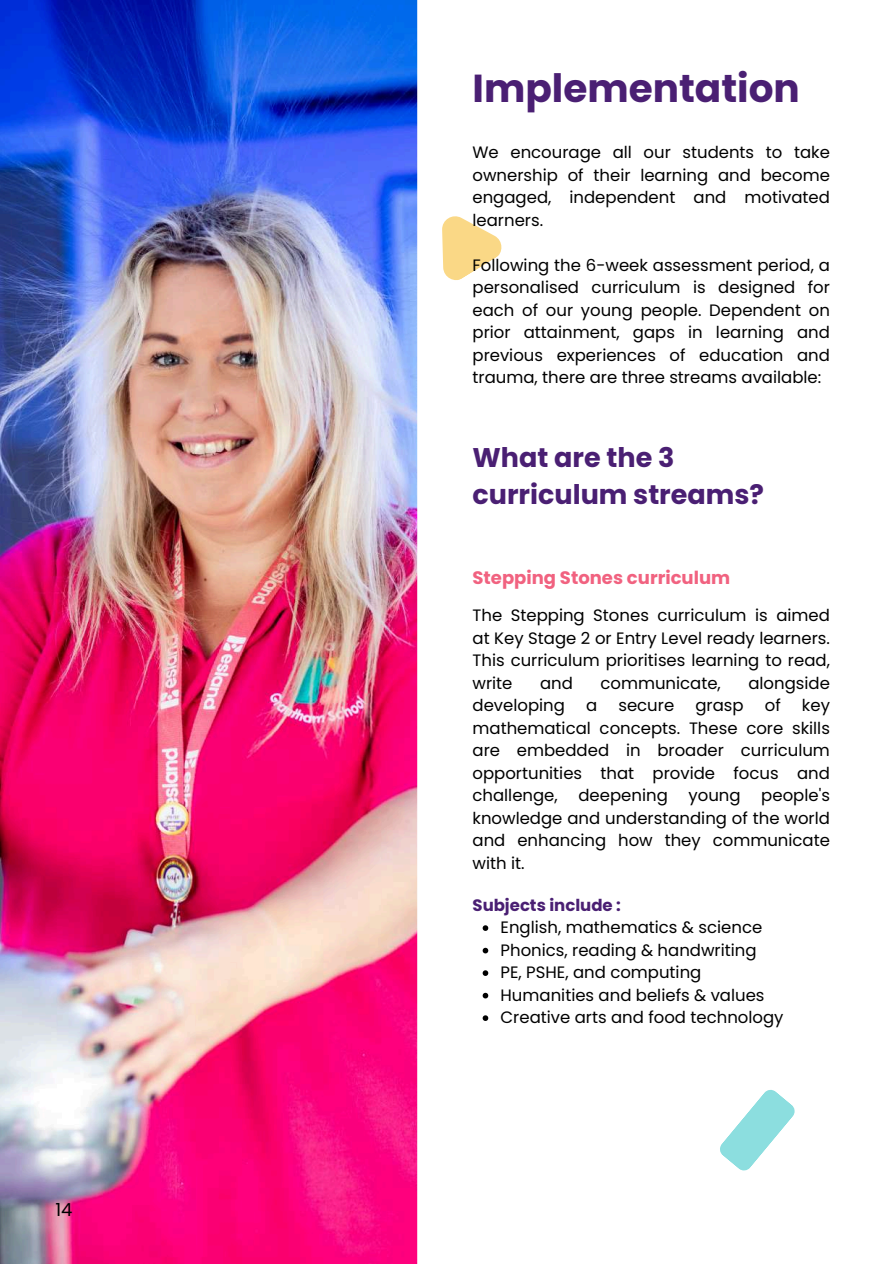
<style>
.page{position:relative;width:894px;height:1264px;background:#fff}
.page>*{position:absolute;margin:0;border:0;box-sizing:border-box;transform-origin:0 0}
.t1{font:700 39px "Poppins";color:#4a1f73}
.t2{font:700 27px/37.2px "Poppins";color:#4a1f73}
.t3{font:700 18px "Poppins";color:#f16280}
.t4{font:18px "Poppins";color:#000}
.t5{font:16.5px/22.5px "Poppins";color:#000;text-align:justify}
.t6{font:700 16.5px "Poppins";color:#4a1f73}
</style>
<div class="page">
<svg style="left:442px;top:216px;width:60px;height:64px"></svg>
<svg style="left:482px;top:925px;width:6px;height:5px"></svg>
<svg style="left:482px;top:947px;width:6px;height:6px"></svg>
<svg style="left:482px;top:970px;width:6px;height:5px"></svg>
<svg style="left:482px;top:992px;width:6px;height:6px"></svg>
<svg style="left:482px;top:1015px;width:6px;height:5px"></svg>
<img style="left:0;top:0;width:417px;height:1263px">
<svg style="left:720px;top:1090px;width:74px;height:80px"></svg>
<p class="t4" style="left:55px;top:1196px;width:19px">14</p>
<h1 class="t1" style="left:472px;top:61px;width:329px">Implementation</h1>
<p class="t5" style="left:472px;top:141px;width:359px">We encourage all our students to take ownership of their learning and become engaged, independent and motivated learners.</p>
<p class="t5" style="left:472px;top:254px;width:359px">Following the 6-week assessment period, a personalised curriculum is designed for each of our young people. Dependent on prior attainment, gaps in learning and previous experiences of education and trauma, there are three streams available:</p>
<h2 class="t2" style="left:472px;top:438px;width:293px">What are the 3 curriculum streams?</h2>
<p class="t3" style="left:472px;top:565px;width:259px">Stepping Stones curriculum</p>
<p class="t5" style="left:472px;top:604px;width:359px">The Stepping Stones curriculum is aimed at Key Stage 2 or Entry Level ready learners.<br>This curriculum prioritises learning to read, write</p>
<p class="t5" style="left:540px;top:671px;width:34px">and</p>
<p class="t5" style="left:600px;top:671px;width:122px">communicate,</p>
<p class="t5" style="left:748px;top:671px;width:83px">alongside</p>
<p class="t5" style="left:472px;top:694px;width:94px">developing</p>
<p class="t5" style="left:586px;top:694px;width:13px">a</p>
<p class="t5" style="left:618px;top:694px;width:57px">secure</p>
<p class="t5" style="left:695px;top:694px;width:50px">grasp</p>
<p class="t5" style="left:764px;top:694px;width:17px">of</p>
<p class="t5" style="left:472px;top:694px;width:359px;text-indent:329px">key mathematical concepts. These core skills are embedded in broader curriculum opportunities that provide focus and challenge,</p>
<p class="t5" style="left:472px;top:784px;width:359px;text-indent:289px">people's knowledge and understanding of the world and enhancing how they communicate with it.</p>
<p class="t5" style="left:578px;top:784px;width:91px">deepening</p>
<p class="t5" style="left:688px;top:784px;width:54px">young</p>
<p class="t6" style="left:472px;top:893px;width:150px">Subjects include :</p>
<p class="t5" style="left:500px;top:916px;width:284px;text-align:left">English, mathematics &amp; science<br>Phonics, reading &amp; handwriting<br>PE, PSHE, and computing<br>Humanities and beliefs &amp; values<br>Creative arts and food technology</p>
</div>
